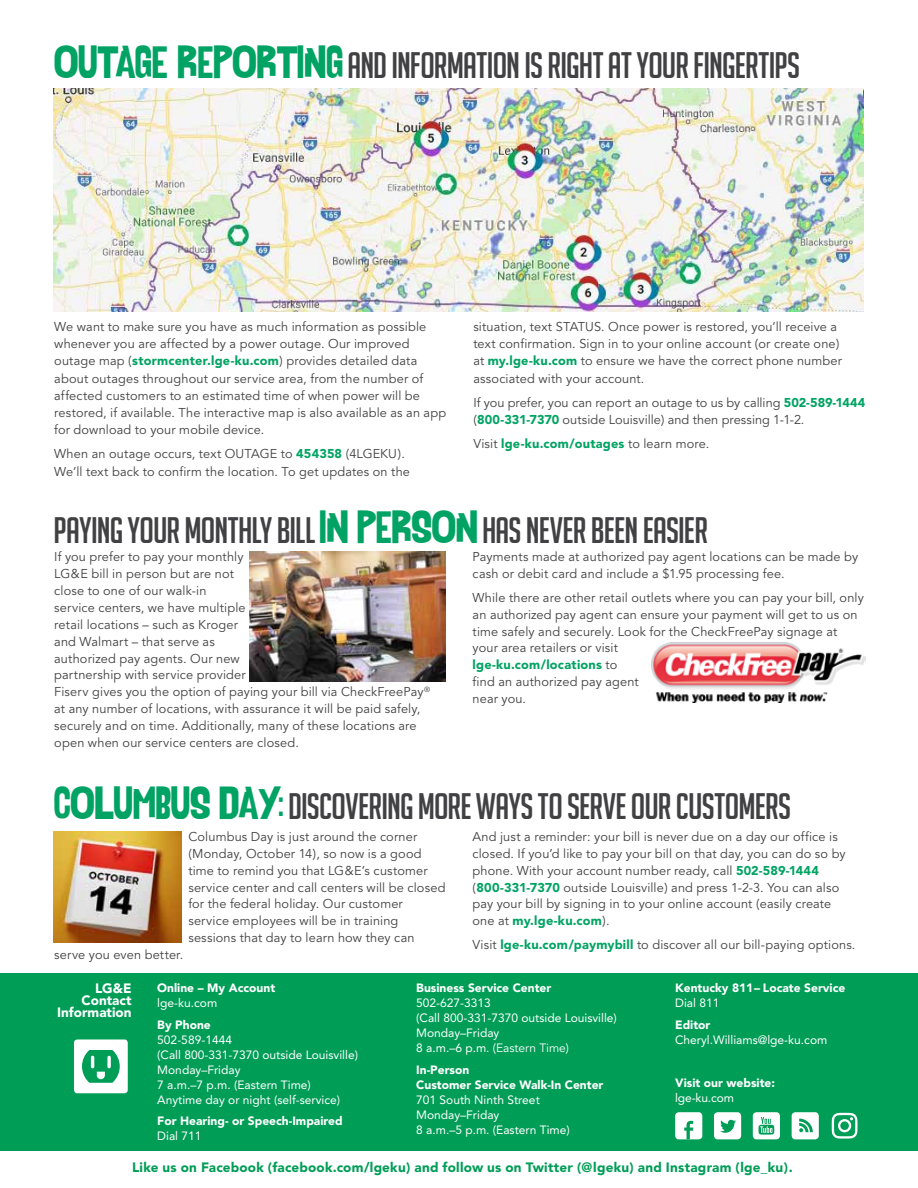
<style>
.page{position:relative;width:918px;height:1188px;background:#fff}
.page>*{position:absolute;margin:0;border:0;box-sizing:border-box;transform-origin:0 0}
.t1{font:36px "Big Noodle Titling";letter-spacing:-.02em;color:#414042}
.t2{font:900 13.5px "Avenir";letter-spacing:.015em;color:#009d57}
.t3{font:900 13.5px/12px "Avenir";color:#fff;text-align:right}
.t4{font:12.75px/17px "Avenir";letter-spacing:.01em;color:#414042}
.t5{font:900 12.75px "Avenir";letter-spacing:.02em;color:#00a363}
.t6{font:12px/15px "Avenir";color:#fff}
.t7{font:900 12px/15px "Avenir";color:#fff}
.s1{font-family:"AHDN";color:#00a363}
.s2{font-weight:900;color:#00a363}
.s3{font-weight:400;color:#414042}
.s4{color:#00a363}
.s5{font-style:inherit}
</style>
<div class="page">
<div style="left:0;top:973px;width:918px;height:178px;background:#009d57"></div>
<svg style="left:857px;top:1118px;width:1px;height:16px"></svg>
<svg style="left:832px;top:1113px;width:25px;height:26px"></svg>
<div style="left:675px;top:1112px;width:27px;height:27px;background:#fff;border-radius:4px"></div>
<svg style="left:684px;top:1121px;width:9px;height:18px"></svg>
<div style="left:714px;top:1112px;width:27px;height:27px;background:#fff;border-radius:4px"></div>
<svg style="left:720px;top:1120px;width:16px;height:13px"></svg>
<div style="left:792px;top:1112px;width:27px;height:27px;background:#fff;border-radius:4px"></div>
<div style="left:753px;top:1112px;width:27px;height:27px;background:#fff;border-radius:4px"></div>
<svg style="left:759px;top:1117px;width:15px;height:18px"></svg>
<svg style="left:74px;top:1039px;width:54px;height:54px"></svg>
<svg style="left:799px;top:1119px;width:14px;height:13px"></svg>
<img style="left:54px;top:88px;width:810px;height:223px">
<img style="left:250px;top:552px;width:195px;height:130px">
<img style="left:54px;top:831px;width:128px;height:112px">
<img style="left:651px;top:643px;width:214px;height:59px">
<h1 class="t1" style="left:54px;top:46px;width:748px"><span class="s1">OUTAGE REPORTING</span> AND INFORMATION IS RIGHT AT YOUR FINGERTIPS</h1>
<p class="t4" style="left:54px;top:318px;width:394px">We want to make sure you have as much information as possible whenever you are affected by a power outage. Our improved outage map (<span class="s2">stormcenter.lge-ku.com</span>) provides detailed data about outages throughout our service area, from the number of affected customers to an estimated time of when power will be restored, if available. The interactive map is also available as an app for download to your mobile device.</p>
<p class="t4" style="left:54px;top:446px;width:357px">When an outage occurs, text OUTAGE to <span class="s2">454358</span> (4LGEKU).<br>We’ll text back to confirm the location. To get updates on the</p>
<p class="t4" style="left:473px;top:318px;width:370px">situation, text STATUS. Once power is restored, you’ll receive a text confirmation. Sign in to your online account (or create one) at <span class="s2">my.lge-ku.com</span> to ensure we have the correct phone number associated with your account.</p>
<p class="t4" style="left:473px;top:394px;width:393px">If you prefer, you can report an outage to us by calling <span class="s2">502-589-1444 </span>(<span class="s2">800-331-7370</span> outside Louisville) and then pressing 1-1-2.</p>
<p class="t5" style="left:473px;top:436px;width:238px"><span class="s3">Visit</span> lge-ku.com/outages <span class="s3">to learn more.</span></p>
<h1 class="t1" style="left:54px;top:511px;width:656px">PAYING YOUR MONTHLY BILL <span class="s1">IN PERSON</span> HAS NEVER BEEN EASIER</h1>
<p class="t4" style="left:54px;top:549px;width:377px">If you prefer to pay your monthly<br>LG&amp;E bill in person but are not<br>close to one of our walk-in<br>service centers, we have multiple<br>retail locations – such as Kroger<br>and Walmart – that serve as<br>authorized pay agents. Our new<br>partnership with service provider<br>Fiserv gives you the option of paying your bill via CheckFreePay<sup>® </sup>at any number of locations, with assurance it will be paid safely, securely and on time. Additionally, many of these locations are open when our service centers are closed.</p>
<p class="t4" style="left:473px;top:549px;width:387px">Payments made at authorized pay agent locations can be made by cash or debit card and include a $1.95 processing fee.</p>
<p class="t4" style="left:473px;top:589px;width:393px">While there are other retail outlets where you can pay your bill, only an authorized pay agent can ensure your payment will get to us on time safely and securely. Look for the CheckFreePay signage at your area retailers or visit<br><span class="s2">lge-ku.com/locations</span> to<br>find an authorized pay agent<br>near you.</p>
<h1 class="t1" style="left:53px;top:787px;width:739px"><span class="s1">COLUMBUS DAY</span><span class="s4">:</span> DISCOVERING MORE WAYS TO SERVE OUR CUSTOMERS</h1>
<p class="t4" style="left:188px;top:828px;width:259px">Columbus Day is just around the corner (Monday, October 14), so now is a good time to remind you that LG&amp;E’s customer service center and call centers will be closed for the federal holiday. Our customer service employees will be in training sessions that day to learn how they can</p>
<p class="t4" style="left:54px;top:947px;width:131px">serve you even better.</p>
<p class="t4" style="left:472px;top:828px;width:375px">And just a reminder: your bill is never due on a day our office is closed. If you’d like to pay your bill on that day, you can do so by phone. With your account number ready, call <span class="s2">502-589-1444 </span>(<span class="s2">800-331-7370</span> outside Louisville) and press 1-2-3. You can also pay your bill by signing in to your online account (easily create one at <span class="s2">my.lge-ku.com</span>).</p>
<p class="t4" style="left:472px;top:936px;width:385px">Visit <span class="s2">lge-ku.com/paymybill</span> to discover all our bill-paying options.</p>
<p class="t3" style="left:57px;top:982px;width:76px">LG&amp;E<br>Contact<br>Information</p>
<p class="t7" style="left:157px;top:980px;width:119px">Online – My Account</p>
<p class="t6" style="left:157px;top:995px;width:62px">lge-ku.com</p>
<p class="t7" style="left:157px;top:1017px;width:55px">By Phone</p>
<p class="t6" style="left:157px;top:1032px;width:202px">502-589-1444<br>(Call 800-331-7370 outside Louisville)<br>Monday–Friday<br>7 a.m.–7 p.m. (Eastern Time)<br>Anytime day or night (self-service)</p>
<p class="t7" style="left:157px;top:1114px;width:187px">For Hearing- or Speech-Impaired</p>
<p class="t6" style="left:157px;top:1129px;width:46px">Dial 711</p>
<p class="t7" style="left:416px;top:980px;width:137px">Business Service Center</p>
<p class="t6" style="left:416px;top:995px;width:202px">502-627-3313<br>(Call 800-331-7370 outside Louisville)<br>Monday–Friday<br>8 a.m.–6 p.m. <span class="s5">(Eastern Time)</span></p>
<p class="t7" style="left:416px;top:1062px;width:189px">In-Person<br>Customer Service Walk-In Center</p>
<p class="t6" style="left:416px;top:1092px;width:155px">701 South Ninth Street<br>Monday–Friday<br>8 a.m.–5 p.m. (Eastern Time)</p>
<p class="t7" style="left:675px;top:980px;width:172px">Kentucky 811– Locate Service</p>
<p class="t6" style="left:675px;top:995px;width:46px">Dial 811</p>
<p class="t7" style="left:675px;top:1017px;width:37px">Editor</p>
<p class="t6" style="left:675px;top:1032px;width:154px">Cheryl.Williams@lge-ku.com</p>
<p class="t7" style="left:675px;top:1076px;width:101px">Visit our website:</p>
<p class="t6" style="left:675px;top:1091px;width:60px">lge-ku.com</p>
<p class="t2" style="left:132px;top:1159px;width:662px">Like us on Facebook (facebook.com/lgeku) and follow us on Twitter (@lgeku) and Instagram (lge_ku).</p>
</div>
